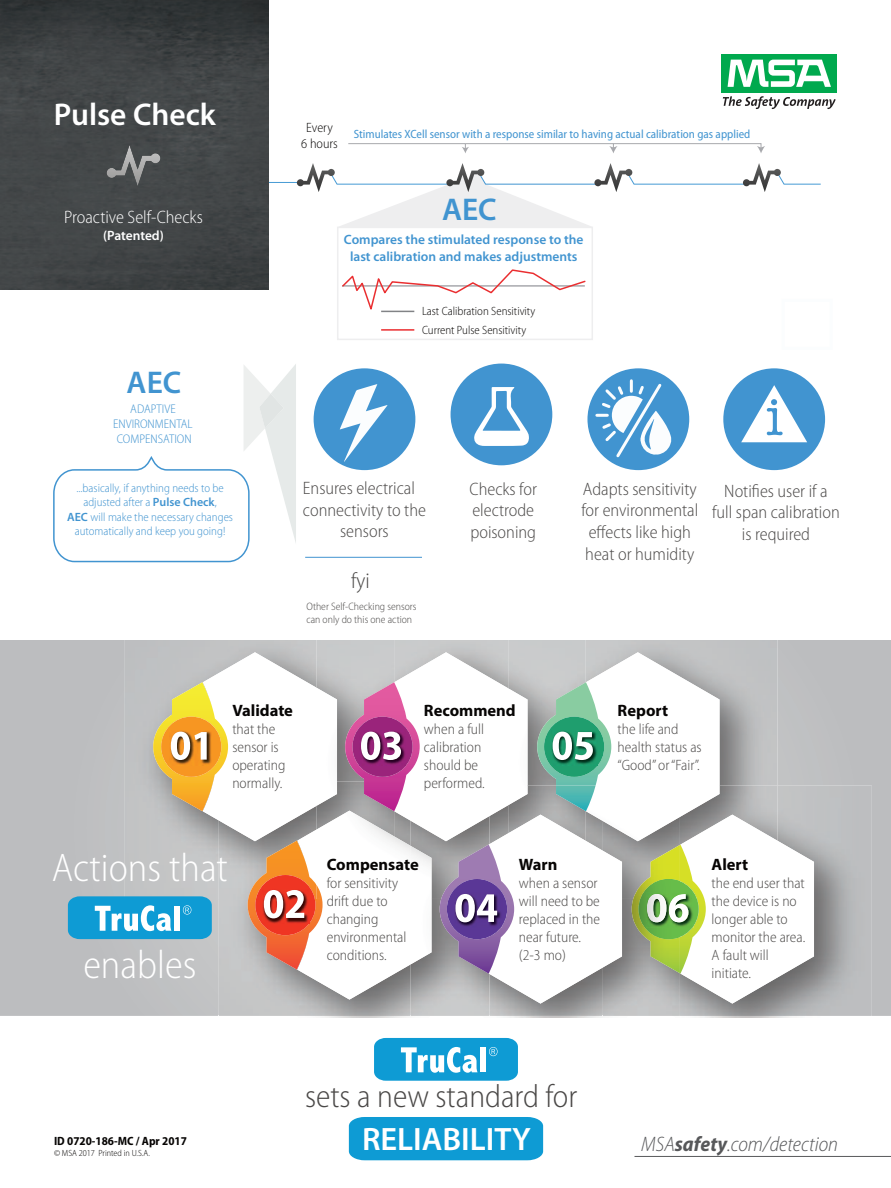
<style>
.page{position:relative;width:891px;height:1188px;background:#fff}
.page>*{position:absolute;margin:0;border:0;box-sizing:border-box;transform-origin:0 0}
.t1{font:300 semi-condensed 40.05px "Myriad Pro";color:#fff}
.t2{font:300 semi-condensed 32.55px "Myriad Pro";color:#4a4847}
.t3{font:600 32.55px "Myriad Pro";color:#fff}
.t4{font:600 31.5px "Myriad Pro";color:#fff}
.t5{font:600 31.5px "Myriad Pro";color:#4194d0}
.t6{font:300 semi-condensed 22.2px "Myriad Pro";color:#4a4847}
.t7{font:italic 300 semi-condensed 21px "Myriad Pro";color:#57585a}
.t8{font:300 semi-condensed 18px/21.6px "Myriad Pro";color:#4a4847;text-align:center}
.t9{font:300 semi-condensed 18px "Myriad Pro";color:#fff}
.t10{font:700 16.5px "Myriad Pro";color:#070504}
.t11{font:300 semi-condensed 15px/18px "Myriad Pro";color:#4a4847}
.t12{font:600 13.5px/16.2px "Myriad Pro";color:#4194d0;text-align:center}
.t13{font:300 semi-condensed 13.5px/16.2px "Myriad Pro";color:#070504;text-align:center}
.t14{font:600 13.5px "Myriad Pro";letter-spacing:-.005em;color:#fff}
.t15{font:300 semi-condensed 12.6px/15px "Myriad Pro";color:#4194d0;text-align:center}
.t16{font:300 semi-condensed 12px/14.4px "Myriad Pro";color:#4194d0;text-align:center}
.t17{font:semi-condensed 12px "Myriad Pro";color:#4194d0}
.t18{font:300 semi-condensed 12px "Myriad Pro";color:#070504}
.t19{font:700 semi-condensed 12px "Myriad Pro";color:#070504}
.t20{font:300 semi-condensed 10.8px/12.9px "Myriad Pro";color:#4a4847}
.t21{font:300 semi-condensed 9px "Myriad Pro";color:#070504}
.s1{font-weight:600;font-stretch:normal}
.s2{font-weight:700}
</style>
<div class="page">
<svg style="left:53px;top:364px;width:243px;height:198px"></svg>
<div style="left:337px;top:227px;width:256px;height:113px;border:2px solid #eeeeef"></div>
<hr style="left:269px;top:182px;width:32px;height:1px;background:#469ad4">
<svg style="left:297px;top:163px;width:524px;height:64px"></svg>
<svg style="left:348px;top:143px;width:417px;height:10px"></svg>
<svg style="left:342px;top:269px;width:244px;height:44px"></svg>
<hr style="left:381px;top:311px;width:33px;height:1px;background:#818386">
<hr style="left:381px;top:329px;width:33px;height:2px;background:#ea2e30">
<div style="left:0;top:640px;width:891px;height:376px;background:#bcbdbf"></div>
<div style="left:124px;top:640px;width:192px;height:12px;background:#c0c2c3"></div>
<img style="left:219px;top:1004px;width:192px;height:13px">
<img style="left:395px;top:640px;width:113px;height:12px">
<img style="left:316px;top:640px;width:79px;height:12px">
<div style="left:508px;top:640px;width:269px;height:12px;background:#c3c4c5"></div>
<img style="left:680px;top:786px;width:192px;height:231px">
<img style="left:489px;top:1004px;width:114px;height:13px">
<img style="left:411px;top:1004px;width:78px;height:12px">
<img style="left:603px;top:1004px;width:77px;height:12px">
<img style="left:0;top:0;width:269px;height:289px">
<svg style="left:107px;top:145px;width:53px;height:41px;background:#5f6263"></svg>
<div style="left:349px;top:1117px;width:194px;height:43px;background:#0e9bd4"></div>
<hr style="left:305px;top:557px;width:117px;height:1px;background:#4194d0">
<div style="left:722px;top:54px;width:115px;height:38px;background:#00a94e"></div>
<svg style="left:728px;top:60px;width:103px;height:27px"></svg>
<svg style="left:723px;top:96px;width:113px;height:13px"></svg>
<hr style="left:634px;top:1156px;width:257px;height:1px;background:#57585a">
<svg style="left:374px;top:1038px;width:144px;height:43px"></svg>
<svg style="left:68px;top:652px;width:746px;height:352px"></svg>
<div style="left:451px;top:364px;width:101px;height:101px;background:#4194d0;border-radius:50%"></div>
<svg style="left:474px;top:387px;width:55px;height:59px"></svg>
<div style="left:314px;top:368px;width:101px;height:102px;background:#4194d0;border-radius:50%"></div>
<svg style="left:340px;top:384px;width:47px;height:78px"></svg>
<div style="left:587px;top:368px;width:102px;height:102px;background:#4194d0;border-radius:50%"></div>
<div style="left:723px;top:368px;width:102px;height:102px;background:#4194d0;border-radius:50%"></div>
<svg style="left:597px;top:381px;width:74px;height:79px"></svg>
<svg style="left:741px;top:385px;width:66px;height:57px"></svg>
<h3 class="t4" style="left:54px;top:103px;width:164px">Pulse Check</h3>
<p class="t9" style="left:64px;top:211px;width:140px">Proactive Self-Checks</p>
<p class="t14" style="left:103px;top:230px;width:62px">(Patented)</p>
<h3 class="t5" style="left:127px;top:371px;width:56px">AEC</h3>
<p class="t15" style="left:113px;top:403px;width:81px">ADAPTIVE<br>ENVIRONMENTAL<br>COMPENSATION</p>
<p class="t16" style="left:67px;top:482px;width:167px">...basically, if anything needs to be adjusted after a <span class="s1">Pulse Check</span>,<br><span class="s1">AEC</span> will make the necessary changes automatically and keep you going!</p>
<p class="t13" style="left:301px;top:120px;width:38px">Every<br>6 hours</p>
<p class="t17" style="left:354px;top:130px;width:398px">Stimulates XCell sensor with a response similar to having actual calibration gas applied</p>
<h3 class="t5" style="left:442px;top:197px;width:56px">AEC</h3>
<p class="t12" style="left:344px;top:233px;width:241px">Compares the stimulated response to the last calibration and makes adjustments</p>
<p class="t18" style="left:422px;top:307px;width:115px">Last Calibration Sensitivity</p>
<p class="t18" style="left:422px;top:326px;width:106px">Current Pulse Sensitivity</p>
<p class="t8" style="left:303px;top:479px;width:113px">Ensures electrical</p>
<p class="t8" style="left:303px;top:500px;width:125px">connectivity to the</p>
<p class="t8" style="left:340px;top:522px;width:50px">sensors</p>
<h3 class="t6" style="left:351px;top:572px;width:20px">fyi</h3>
<p class="t20" style="left:306px;top:601px;width:112px">Other Self-Checking sensors can only do this one action</p>
<p class="t8" style="left:470px;top:479px;width:69px;text-align:left">Checks for electrode poisoning</p>
<p class="t8" style="left:581px;top:479px;width:118px">Adapts sensitivity for environmental effects like high heat or humidity</p>
<p class="t8" style="left:712px;top:481px;width:129px">Notifies user if a full span calibration is required</p>
<p class="t10" style="left:232px;top:704px;width:62px">Validate</p>
<p class="t11" style="left:232px;top:721px;width:55px">that the sensor is operating normally.</p>
<h1 class="t1" style="left:52px;top:853px;width:177px">Actions that</h1>
<h1 class="t1" style="left:83px;top:950px;width:114px">enables</h1>
<p class="t10" style="left:424px;top:704px;width:93px">Recommend</p>
<p class="t11" style="left:424px;top:721px;width:62px">when a full calibration should be performed.</p>
<p class="t10" style="left:618px;top:704px;width:52px">Report</p>
<p class="t11" style="left:618px;top:721px;width:86px">the life and health status as “Good”or“Fair”.</p>
<p class="t10" style="left:327px;top:859px;width:93px">Compensate</p>
<p class="t11" style="left:327px;top:875px;width:81px">for sensitivity drift due to changing environmental conditions.</p>
<p class="t10" style="left:519px;top:859px;width:40px">Warn</p>
<p class="t11" style="left:519px;top:875px;width:83px">when a sensor will need to be replaced in the near future. (2-3 mo)</p>
<p class="t10" style="left:712px;top:859px;width:38px">Alert</p>
<p class="t11" style="left:712px;top:875px;width:95px">the end user that the device is no longer able to monitor the area.<br>A fault will initiate.</p>
<p class="t19" style="left:54px;top:1137px;width:134px">ID 0720-186-MC / Apr 2017</p>
<p class="t21" style="left:54px;top:1150px;width:97px">© MSA 2017 Printed in U.S.A.</p>
<h2 class="t2" style="left:305px;top:1085px;width:274px">sets a new standard for</h2>
<h2 class="t3" style="left:362px;top:1127px;width:170px">RELIABILITY</h2>
<h3 class="t7" style="left:641px;top:1136px;width:198px">MSA<span class="s2">safety</span>.com/detection</h3>
</div>
